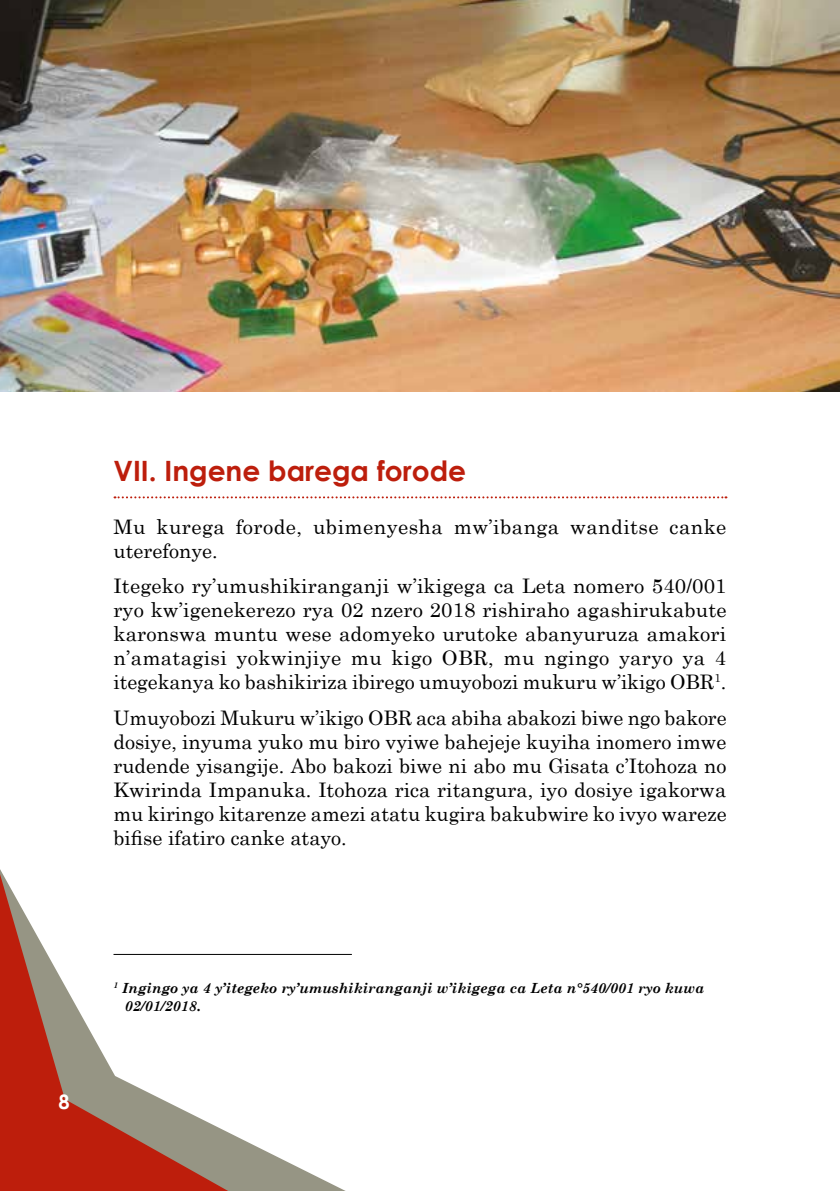
<style>
.page{position:relative;width:840px;height:1191px;background:#fff}
.page>*{position:absolute;margin:0;border:0;box-sizing:border-box;transform-origin:0 0}
.t1{font:700 28px "Century Gothic";color:#bd1e0c}
.t2{font:20px/24px "Century Schoolbook";color:#000;text-align:justify}
.t3{font:20px/24px "Century Schoolbook";letter-spacing:.02em;color:#000}
.t4{font:700 20px "Century Gothic";color:#fff}
.t5{font:italic 700 14px/18px "Century Schoolbook";color:#000}
</style>
<div class="page">
<svg style="left:0;top:869px;width:352px;height:322px"></svg>
<svg style="left:114px;top:496px;width:612px;height:2px"></svg>
<img style="left:0;top:0;width:839px;height:391px">
<hr style="left:113px;top:954px;width:238px;height:1px;background:#000">
<h1 class="t1" style="left:113px;top:450px;width:354px">VII. Ingene barega forode</h1>
<p class="t3" style="left:113px;top:513px;width:614px">Mu kurega forode, ubimenyesha mw’ibanga wanditse canke uterefonye.</p>
<p class="t2" style="left:113px;top:572px;width:614px">Itegeko ry’umushikiranganji w’ikigega ca Leta nomero 540/001 ryo kw’igenekerezo rya 02 nzero 2018 rishiraho agashirukabute karonswa muntu wese adomyeko urutoke abanyuruza amakori n’amatagisi yokwinjiye mu kigo OBR, mu ngingo yaryo ya 4 itegekanya ko bashikiriza ibirego umuyobozi mukuru w’ikigo OBR<sup>1</sup>.</p>
<p class="t2" style="left:113px;top:703px;width:614px">Umuyobozi Mukuru w’ikigo OBR aca abiha abakozi biwe ngo bakore dosiye, inyuma yuko mu biro vyiwe bahejeje kuyiha inomero imwe rudende yisangije. Abo bakozi biwe ni abo mu Gisata c’Itohoza no Kwirinda Impanuka. Itohoza rica ritangura, iyo dosiye igakorwa mu kiringo kitarenze amezi atatu kugira bakubwire ko ivyo wareze bifise ifatiro canke atayo.</p>
<p class="t4" style="left:58px;top:1086px;width:13px">8</p>
<p class="t5" style="left:125px;top:978px;width:581px;text-indent:-11px"><sup>1</sup> Ingingo ya 4 y’itegeko ry’umushikiranganji w’ikigega ca Leta n°540/001 ryo kuwa<br>02/01/2018.</p>
</div>
